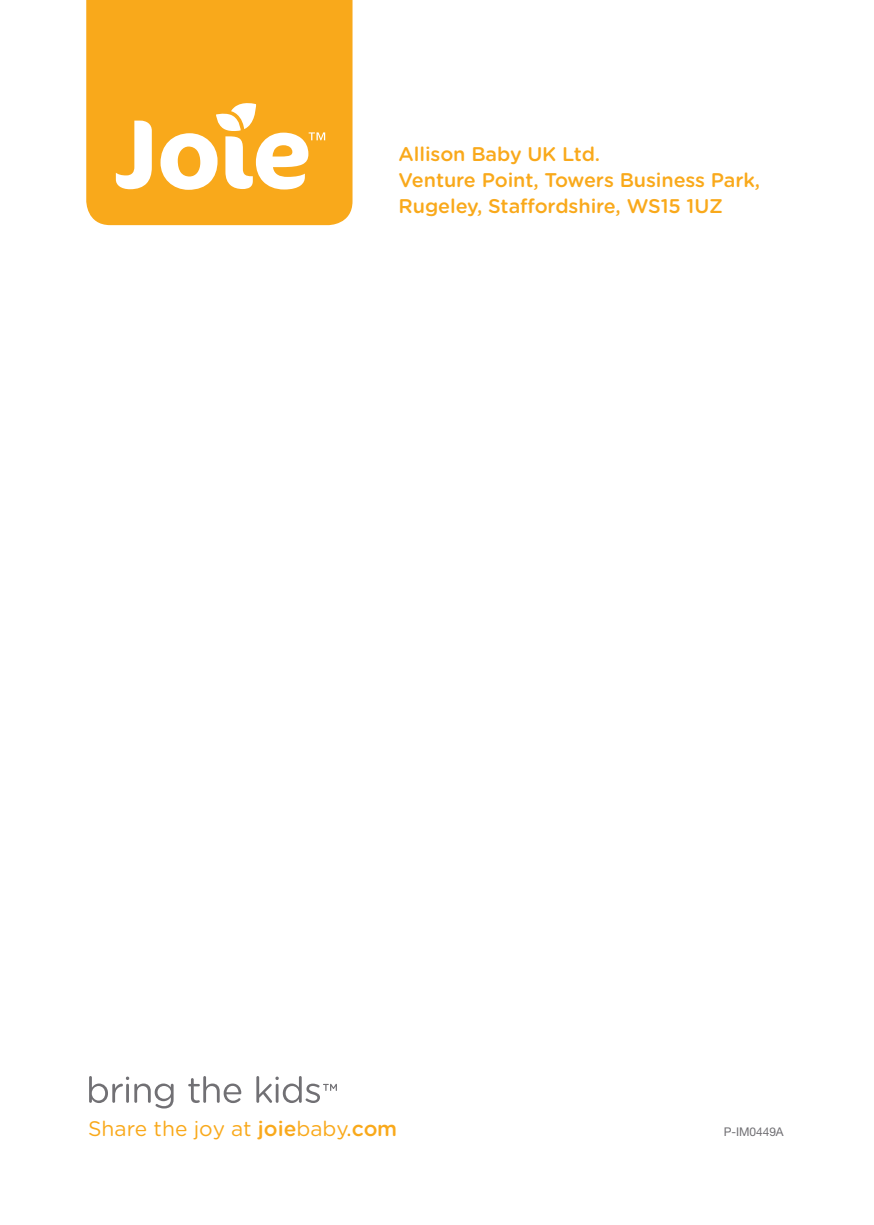
<style>
.page{position:relative;width:874px;height:1225px;background:#fff}
.page>*{position:absolute;margin:0;border:0;box-sizing:border-box;transform-origin:0 0}
.t1{font:21px "Gotham Rounded";color:#f9a91b}
.t2{font:500 19.8px/26.4px "Gotham Rounded";letter-spacing:-.005em;color:#f9a91b}
.t3{font:12px "Helvetica Neue LT Std";letter-spacing:-.005em;color:#717074}
.s1{font-weight:500}
</style>
<div class="page">
<svg style="left:89px;top:1076px;width:248px;height:32px"></svg>
<div style="left:86px;top:0;width:266px;height:225px;background:#f9a91b"></div>
<svg style="left:116px;top:121px;width:36px;height:68px"></svg>
<svg style="left:160px;top:100px;width:165px;height:90px"></svg>
<p class="t2" style="left:398px;top:140px;width:363px">Allison Baby UK Ltd.<br>Venture Point, Towers Business Park,<br>Rugeley, Staffordshire, WS15 1UZ</p>
<p class="t1" style="left:88px;top:1114px;width:310px">Share the joy at <span class="s1">joie</span>baby.<span class="s1">com</span></p>
<p class="t3" style="left:723px;top:1124px;width:61px">P-IM0449A</p>
</div>
